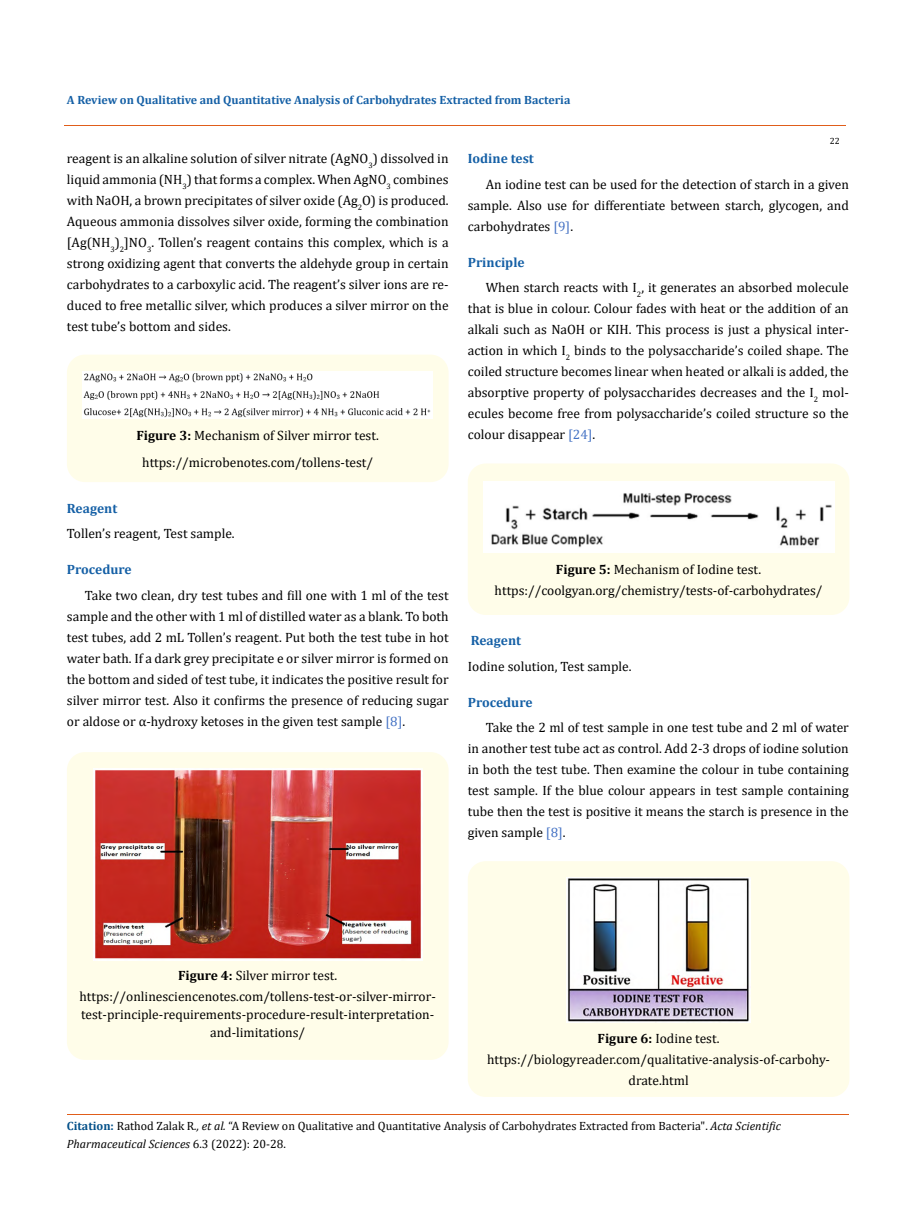
<style>
.page{position:relative;width:917px;height:1224px;background:#fff}
.page>*{position:absolute;margin:0;border:0;box-sizing:border-box;transform-origin:0 0}
.t1{font:13.5px/21px "Cambria";color:#000;text-align:justify}
.t2{font:700 13.5px "Cambria";color:#1560a6}
.t3{font:12px/18px "Cambria";color:#000}
.t4{font:700 12px "Cambria";color:#1560a6}
.t5{font:9px "Cambria";color:#000}
.s1{font-weight:700}
.s2{color:#4472c4}
.s3{font-weight:700;color:#1560a6}
.s4{font-weight:700;color:#035089}
.s5{font-style:italic}
</style>
<div class="page">
<div style="left:67px;top:355px;width:381px;height:127px;background:#fffde9;border-radius:18px"></div>
<img style="left:83px;top:371px;width:350px;height:48px">
<div style="left:67px;top:752px;width:381px;height:308px;background:#fffde9;border-radius:18px"></div>
<img style="left:93px;top:768px;width:329px;height:192px">
<div style="left:468px;top:464px;width:381px;height:151px;background:#fffde9;border-radius:18px"></div>
<img style="left:483px;top:481px;width:351px;height:71px">
<div style="left:468px;top:861px;width:381px;height:236px;background:#fffde9;border-radius:18px"></div>
<img style="left:566px;top:877px;width:184px;height:146px">
<hr style="left:64px;top:126px;width:781px;height:1px;background:#e05d1a">
<hr style="left:67px;top:1114px;width:781px;height:1px;background:#e05d1a">
<p class="t4" style="left:67px;top:91px;width:505px">A Review on Qualitative and Quantitative Analysis of Carbohydrates Extracted from Bacteria</p>
<p class="t5" style="left:829px;top:136px;width:11px">22</p>
<p class="t1" style="left:67px;top:148px;width:383px">reagent is an alkaline solution of silver nitrate (AgNO<sub>3</sub>) dissolved in liquid ammonia (NH<sub>3</sub>) that forms a complex. When AgNO<sub>3</sub> combines with NaOH, a brown precipitates of silver oxide (Ag<sub>2</sub>O) is produced.<br>Aqueous ammonia dissolves silver oxide, forming the combination [Ag(NH<sub>3</sub>)<sub>2</sub>]NO<sub>3</sub>. Tollen’s reagent contains this complex, which is a strong oxidizing agent that converts the aldehyde group in certain carbohydrates to a carboxylic acid. The reagent’s silver ions are re&shy;duced to free metallic silver, which produces a silver mirror on the test tube’s bottom and sides.</p>
<p class="t1" style="left:136px;top:422px;width:244px;line-height:27px;text-align:center"><span class="s1">Figure 3:</span> Mechanism of Silver mirror test. https://microbenotes.com/tollens-test/</p>
<p class="t2" style="left:67px;top:499px;width:52px">Reagent</p>
<p class="t1" style="left:67px;top:523px;width:169px">Tollen’s reagent, Test sample.</p>
<p class="t2" style="left:67px;top:560px;width:66px">Procedure</p>
<p class="t1" style="left:67px;top:585px;width:383px;text-indent:18px">Take two clean, dry test tubes and fill one with 1 ml of the test sample and the other with 1 ml of distilled water as a blank. To both test tubes, add 2 mL Tollen’s reagent. Put both the test tube in hot water bath. If a dark grey precipitate e or silver mirror is formed on the bottom and sided of test tube, it indicates the positive result for silver mirror test. Also it confirms the presence of reducing sugar or aldose or α-hydroxy ketoses in the given test sample <span class="s2">[8]</span>.</p>
<p class="t2" style="left:468px;top:149px;width:68px">Iodine test</p>
<p class="t1" style="left:468px;top:174px;width:382px;text-indent:18px">An iodine test can be used for the detection of starch in a given sample. Also use for differentiate between starch, glycogen, and carbohydrates <span class="s2">[9]</span>.</p>
<p class="t1" style="left:486px;top:249px;width:364px;line-height:25.5px;text-indent:-18px"><span class="s3">Principle<br></span>When starch reacts with I<sub>2</sub>, it generates an absorbed molecule</p>
<p class="t1" style="left:468px;top:298px;width:382px">that is blue in colour. Colour fades with heat or the addition of an alkali such as NaOH or KIH. This process is just a physical inter&shy;action in which I<sub>2</sub> binds to the polysaccharide’s coiled shape. The coiled structure becomes linear when heated or alkali is added, the absorptive property of polysaccharides decreases and the I<sub>2</sub> mol&shy;ecules become free from polysaccharide’s coiled structure so the colour disappear <span class="s2">[24]</span>.</p>
<p class="t1" style="left:494px;top:559px;width:329px;text-align:center"><span class="s1">Figure 5:</span> Mechanism of Iodine test. https://coolgyan.org/chemistry/tests-of-carbohydrates/</p>
<p class="t2" style="left:471px;top:631px;width:52px">Reagent</p>
<p class="t1" style="left:468px;top:656px;width:165px">Iodine solution, Test sample.</p>
<p class="t2" style="left:468px;top:693px;width:66px">Procedure</p>
<p class="t1" style="left:468px;top:717px;width:382px;text-indent:18px">Take the 2 ml of test sample in one test tube and 2 ml of water in another test tube act as control. Add 2-3 drops of iodine solution in both the test tube. Then examine the colour in tube containing test sample. If the blue colour appears in test sample containing tube then the test is positive it means the starch is presence in the given sample <span class="s2">[8]</span>.</p>
<p class="t1" style="left:79px;top:965px;width:358px;text-align:center"><span class="s1">Figure 4:</span> Silver mirror test. https://onlinesciencenotes.com/tollens-test-or-silver-mirror-</p>
<p class="t1" style="left:81px;top:1005px;width:354px;line-height:18px;text-align:center">test-principle-requirements-procedure-result-interpretation&shy;and-limitations/</p>
<p class="t1" style="left:487px;top:1028px;width:344px;text-align:center"><span class="s1">Figure 6:</span> Iodine test. https://biologyreader.com/qualitative-analysis-of-carbohy&shy;drate.html</p>
<p class="t3" style="left:67px;top:1117px;width:715px"><span class="s4">Citation:</span> Rathod Zalak R<span class="s5">., et al.</span> “A Review on Qualitative and Quantitative Analysis of Carbohydrates Extracted from Bacteria". <span class="s5">Acta Scientific<br>Pharmaceutical Sciences</span> 6.3 (2022): 20-28.</p>
</div>
